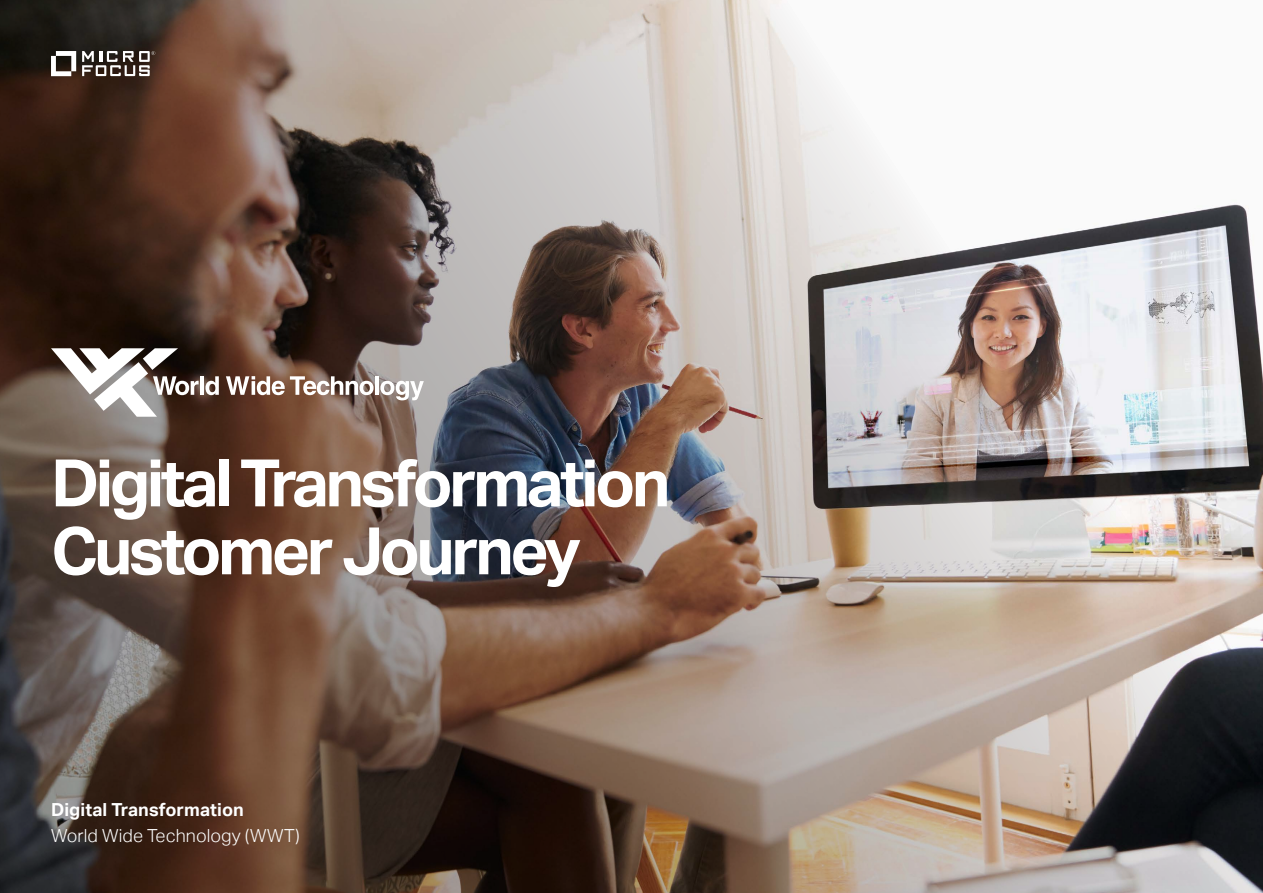
<style>
.page{position:relative;width:1263px;height:893px;background:#fff}
.page>*{position:absolute;margin:0;border:0;box-sizing:border-box;transform-origin:0 0}
.t1{font:700 65.55px/67.9px "Aktiv Grotesk";letter-spacing:-.055em;color:#fff}
.t2{font:300 18px "Aktiv Grotesk";letter-spacing:.005em;color:#fff}
.t3{font:700 18px "Aktiv Grotesk";letter-spacing:.005em;color:#fff}
</style>
<div class="page">
<img style="left:0;top:0;width:1263px;height:893px">
<svg style="left:51px;top:51px;width:25px;height:25px"></svg>
<svg style="left:82px;top:51px;width:73px;height:25px"></svg>
<hr style="left:200px;top:376px;width:4px;height:19px;background:#fff">
<svg style="left:205px;top:376px;width:14px;height:19px"></svg>
<svg style="left:226px;top:376px;width:148px;height:19px"></svg>
<hr style="left:375px;top:376px;width:4px;height:19px;background:#fff">
<svg style="left:380px;top:381px;width:44px;height:19px"></svg>
<svg style="left:51px;top:348px;width:148px;height:69px"></svg>
<p class="t1" style="left:51px;top:450px;width:621px">Digital Transformation<br>Customer Journey</p>
<p class="t3" style="left:51px;top:800px;width:194px">Digital Transformation</p>
<p class="t2" style="left:51px;top:825px;width:250px">World Wide Technology (WWT)</p>
</div>
